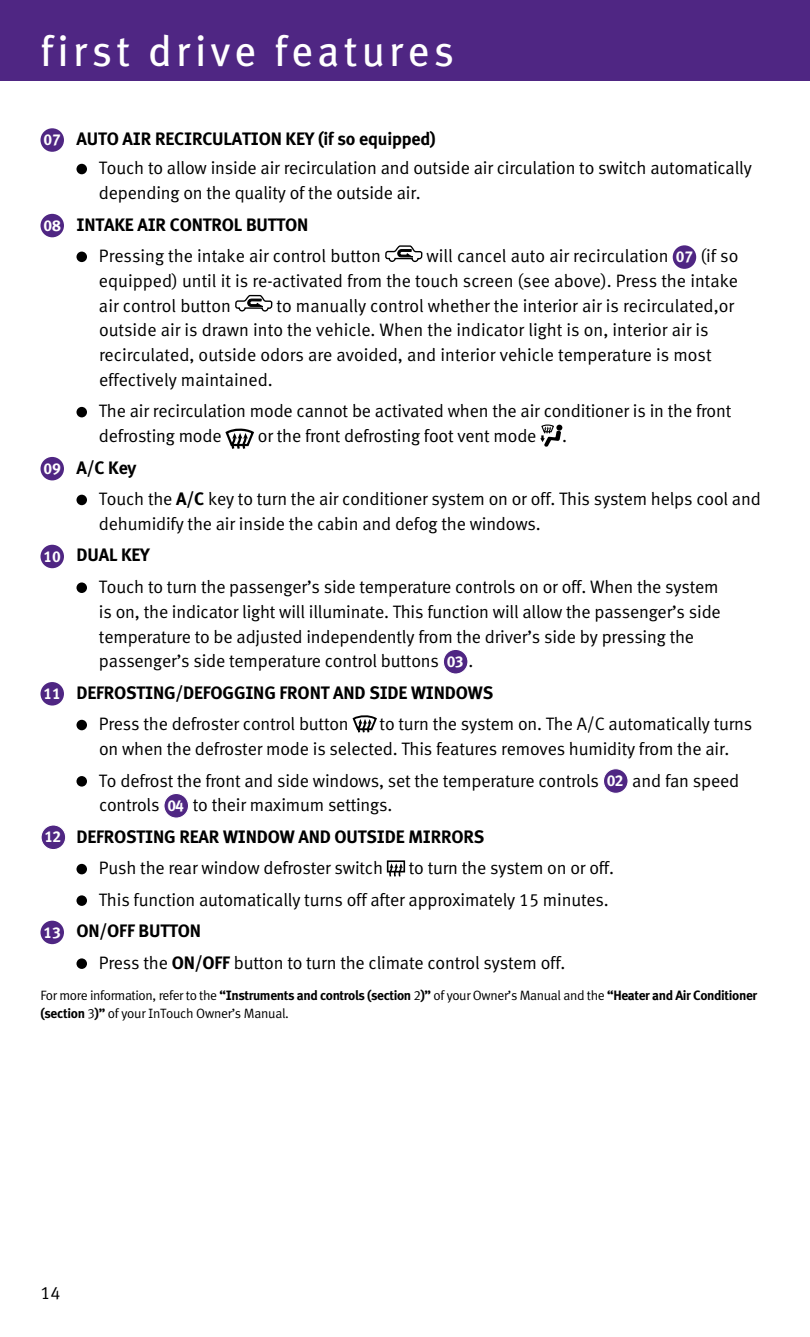
<style>
.page{position:relative;width:810px;height:1337px;background:#fff}
.page>*{position:absolute;margin:0;border:0;box-sizing:border-box;transform-origin:0 0}
.t1{font:42.75px "Infiniti Meta";letter-spacing:.1em;color:#fff}
.t2{font:18px/24.8px "Infiniti Meta Normal";letter-spacing:-.01em;color:#000}
.t3{font:700 18px "Infiniti Meta";letter-spacing:-.01em;color:#000}
.t4{font:700 13.5px "Infiniti Meta";letter-spacing:-.025em;color:#000}
.t5{font:13.5px "Infiniti Meta Normal";letter-spacing:-.02em;color:#000}
.s1{font-size:15.75px;color:#fff}
.s2{font-family:"Infiniti Meta";font-weight:700;font-size:15.75px;color:#fff}
.s3{font-family:"Infiniti Meta";font-weight:700}
.s4{font-family:"Infiniti Meta Normal";font-weight:400}
</style>
<div class="page">
<div style="left:0;top:0;width:810px;height:81px;background:#4f2683"></div>
<div style="left:41px;top:128px;width:23px;height:24px;background:#4f2683;border-radius:50%"></div>
<div style="left:76px;top:164px;width:11px;height:10px;background:#000;border-radius:50%"></div>
<div style="left:41px;top:214px;width:23px;height:23px;background:#4f2683;border-radius:50%"></div>
<div style="left:76px;top:251px;width:11px;height:11px;background:#000;border-radius:50%"></div>
<svg style="left:385px;top:245px;width:37px;height:17px"></svg>
<div style="left:673px;top:245px;width:23px;height:24px;background:#4f2683;border-radius:50%"></div>
<svg style="left:235px;top:295px;width:37px;height:17px"></svg>
<div style="left:76px;top:407px;width:11px;height:10px;background:#000;border-radius:50%"></div>
<svg style="left:225px;top:428px;width:29px;height:21px"></svg>
<svg style="left:540px;top:424px;width:22px;height:23px"></svg>
<div style="left:41px;top:457px;width:23px;height:23px;background:#4f2683;border-radius:50%"></div>
<div style="left:76px;top:495px;width:11px;height:10px;background:#000;border-radius:50%"></div>
<div style="left:41px;top:545px;width:23px;height:23px;background:#4f2683;border-radius:50%"></div>
<div style="left:76px;top:582px;width:11px;height:11px;background:#000;border-radius:50%"></div>
<div style="left:443px;top:649px;width:25px;height:25px;background:#4f2683;border-radius:50%"></div>
<div style="left:443px;top:649px;width:26px;height:25px;border:1px solid #fff;border-radius:50%"></div>
<div style="left:41px;top:682px;width:23px;height:23px;background:#4f2683;border-radius:50%"></div>
<div style="left:76px;top:720px;width:11px;height:10px;background:#000;border-radius:50%"></div>
<svg style="left:353px;top:715px;width:24px;height:17px"></svg>
<div style="left:76px;top:776px;width:11px;height:10px;background:#000;border-radius:50%"></div>
<div style="left:603px;top:768px;width:25px;height:25px;background:#4f2683;border-radius:50%"></div>
<div style="left:603px;top:768px;width:26px;height:26px;border:1px solid #fff;border-radius:50%"></div>
<div style="left:164px;top:793px;width:25px;height:25px;background:#4f2683;border-radius:50%"></div>
<div style="left:163px;top:793px;width:26px;height:25px;border:1px solid #fff;border-radius:50%"></div>
<div style="left:41px;top:825px;width:25px;height:24px;background:#4f2683;border-radius:50%"></div>
<div style="left:41px;top:824px;width:25px;height:26px;border:1px solid #fff;border-radius:50%"></div>
<div style="left:76px;top:864px;width:11px;height:10px;background:#000;border-radius:50%"></div>
<svg style="left:388px;top:863px;width:15px;height:13px"></svg>
<div style="left:387px;top:860px;width:18px;height:12px;border:2px solid #000"></div>
<div style="left:76px;top:895px;width:11px;height:11px;background:#000;border-radius:50%"></div>
<div style="left:41px;top:920px;width:23px;height:24px;background:#4f2683;border-radius:50%"></div>
<div style="left:76px;top:958px;width:11px;height:11px;background:#000;border-radius:50%"></div>
<h1 class="t1" style="left:40px;top:26px;width:415px">first drive features</h1>
<p class="t3" style="left:44px;top:128px;width:394px"><span class="s1">07</span> AUTO AIR RECIRCULATION KEY (if so equipped)</p>
<p class="t2" style="left:99px;top:155px;width:654px">Touch to allow inside air recirculation and outside air circulation to switch automatically depending on the quality of the outside air.</p>
<p class="t3" style="left:44px;top:214px;width:266px"><span class="s1">08</span> INTAKE AIR CONTROL BUTTON</p>
<p class="t2" style="left:99px;top:243px;width:284px">Pressing the intake air control button</p>
<p class="t2" style="left:99px;top:243px;width:641px;text-align:justify;text-indent:328px">will cancel auto air recirculation <span class="s2">07</span> (if so equipped) until it is re-activated from the touch screen (see above). Press the intake air control button</p>
<p class="t2" style="left:99px;top:293px;width:637px;text-indent:178px">to manually control whether the interior air is recirculated,or outside air is drawn into the vehicle. When the indicator light is on, interior air is recirculated, outside odors are avoided, and interior vehicle temperature is most effectively maintained.</p>
<p class="t2" style="left:99px;top:398px;width:634px">The air recirculation mode cannot be activated when the air conditioner is in the front defrosting mode</p>
<p class="t2" style="left:258px;top:423px;width:280px">or the front defrosting foot vent mode</p>
<p class="t2" style="left:562px;top:423px;width:6px">.</p>
<p class="t3" style="left:44px;top:457px;width:94px"><span class="s1">09</span> A/C Key</p>
<p class="t2" style="left:99px;top:486px;width:663px">Touch the <span class="s3">A/C</span> key to turn the air conditioner system on or off. This system helps cool and dehumidify the air inside the cabin and defog the windows.</p>
<p class="t3" style="left:44px;top:544px;width:108px"><span class="s1">10</span> DUAL KEY</p>
<p class="t2" style="left:99px;top:574px;width:623px">Touch to turn the passenger’s side temperature controls on or off. When the system is on, the indicator light will illuminate. This function will allow the passenger’s side temperature to be adjusted independently from the driver’s side by pressing the passenger’s side temperature control buttons <span class="s2">03</span> .</p>
<p class="t3" style="left:44px;top:682px;width:451px"><span class="s1">11</span> DEFROSTING/DEFOGGING FRONT AND SIDE WINDOWS</p>
<p class="t2" style="left:99px;top:711px;width:251px">Press the defroster control button</p>
<p class="t2" style="left:99px;top:711px;width:655px;text-indent:281px">to turn the system on. The A/C automatically turns on when the defroster mode is selected. This features removes humidity from the air.</p>
<p class="t2" style="left:99px;top:767px;width:642px">To defrost the front and side windows, set the temperature controls <span class="s2">02</span> and fan speed controls <span class="s2">04</span> to their maximum settings.</p>
<p class="t3" style="left:45px;top:826px;width:441px"><span class="s1">12</span> DEFROSTING REAR WINDOW AND OUTSIDE MIRRORS</p>
<p class="t2" style="left:99px;top:855px;width:286px">Push the rear window defroster switch</p>
<p class="t2" style="left:99px;top:852px;width:516px;line-height:31.5px;text-align:right">to turn the system on or off.<br>This function automatically turns off after approximately 15 minutes.</p>
<p class="t3" style="left:44px;top:920px;width:159px"><span class="s1">13</span> ON/OFF BUTTON</p>
<p class="t2" style="left:99px;top:950px;width:468px">Press the <span class="s3">ON/OFF</span> button to turn the climate control system off.</p>
<p class="t4" style="left:40px;top:987px;width:718px"><span class="s4">For more information, refer to the</span> “Instruments and controls (section <span class="s4">2</span>)” <span class="s4">of your Owner’s Manual and the</span> “Heater and Air Conditioner</p>
<p class="t5" style="left:40px;top:1006px;width:250px"><span class="s3">(section</span> 3<span class="s3">)”</span> of your InTouch Owner’s Manual.</p>
<p class="t2" style="left:40px;top:1280px;width:21px">14</p>
</div>
